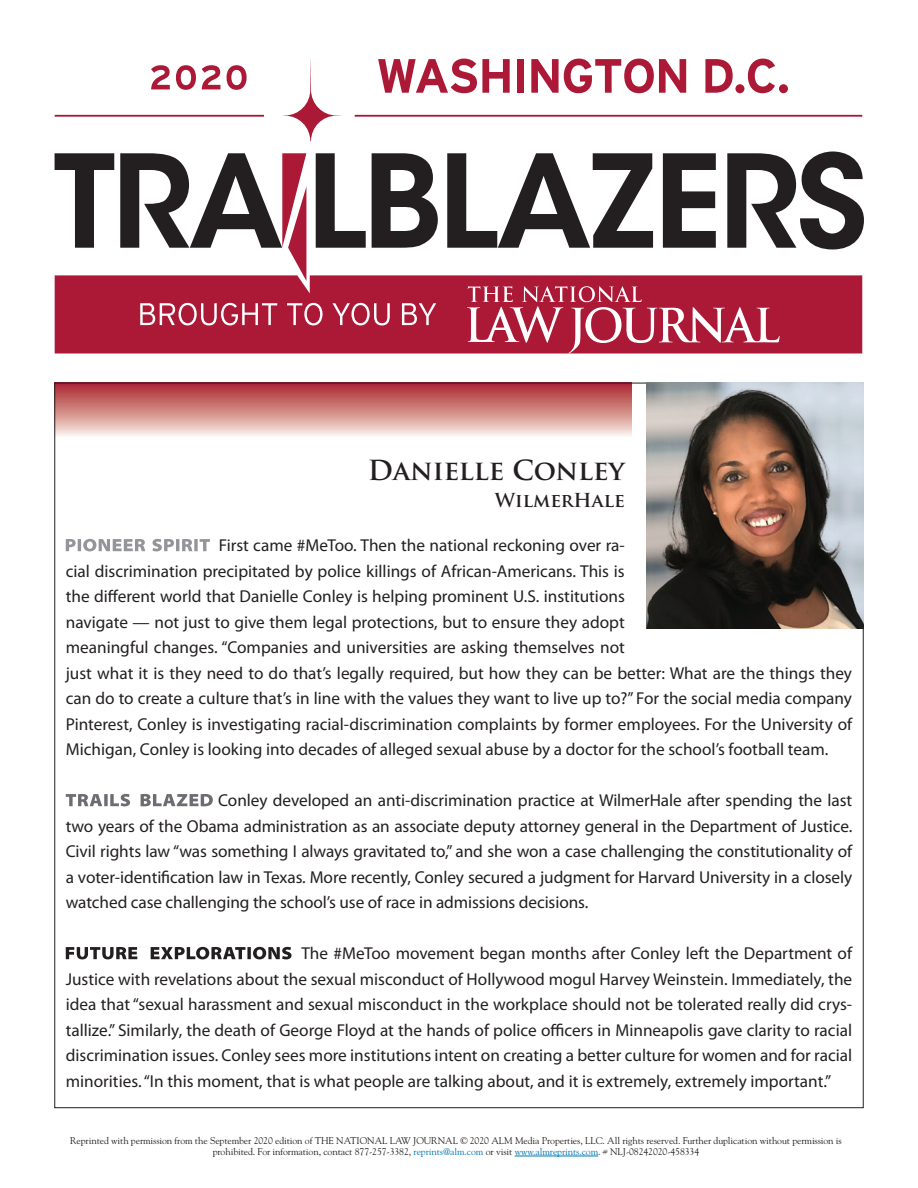
<style>
.page{position:relative;width:918px;height:1188px;background:#fff}
.page>*{position:absolute;margin:0;border:0;box-sizing:border-box;transform-origin:0 0}
.t1{font:700 27px "Trajan Pro";color:#231f20}
.t2{font:700 18.75px "Trajan Pro";color:#231f20}
.t3{font:17.25px/25.5px "Myriad Pro";color:#231f20;text-align:justify}
.t4{font:9.75px/11.2px "Goudy Std";letter-spacing:-.01em;color:#231f20;text-align:center}
.s1{color:#0077b3}
</style>
<div class="page">
<svg style="left:56px;top:385px;width:576px;height:51px;background:#d18b88"></svg>
<svg style="left:66px;top:539px;width:144px;height:12px"></svg>
<svg style="left:66px;top:794px;width:147px;height:12px"></svg>
<svg style="left:66px;top:947px;width:226px;height:12px"></svg>
<img style="left:646px;top:383px;width:217px;height:246px">
<hr style="left:515px;top:1156px;width:83px;height:1px;background:#0077b3">
<svg style="left:55px;top:153px;width:59px;height:95px"></svg>
<svg style="left:316px;top:153px;width:50px;height:95px"></svg>
<svg style="left:372px;top:153px;width:66px;height:95px"></svg>
<svg style="left:447px;top:153px;width:206px;height:95px"></svg>
<svg style="left:663px;top:153px;width:53px;height:95px"></svg>
<svg style="left:727px;top:152px;width:137px;height:97px"></svg>
<svg style="left:282px;top:58px;width:60px;height:83px"></svg>
<hr style="left:355px;top:115px;width:507px;height:2px;background:#ab1937">
<hr style="left:55px;top:115px;width:209px;height:2px;background:#ab1937">
<svg style="left:378px;top:59px;width:132px;height:34px"></svg>
<div style="left:517px;top:59px;width:7px;height:34px;background:#ab1937"></div>
<svg style="left:531px;top:59px;width:155px;height:34px"></svg>
<svg style="left:705px;top:59px;width:28px;height:34px"></svg>
<div style="left:735px;top:84px;width:9px;height:9px;background:#ab1937;border-radius:50%"></div>
<svg style="left:748px;top:59px;width:27px;height:34px"></svg>
<div style="left:779px;top:84px;width:9px;height:9px;background:#ab1937;border-radius:50%"></div>
<svg style="left:151px;top:65px;width:19px;height:24px"></svg>
<svg style="left:176px;top:65px;width:20px;height:25px"></svg>
<svg style="left:202px;top:65px;width:18px;height:24px"></svg>
<svg style="left:227px;top:65px;width:20px;height:25px"></svg>
<svg style="left:120px;top:153px;width:186px;height:122px"></svg>
<div style="left:55px;top:275px;width:807px;height:78px;background:#ab1937"></div>
<svg style="left:140px;top:303px;width:137px;height:22px"></svg>
<svg style="left:287px;top:303px;width:36px;height:22px"></svg>
<svg style="left:332px;top:303px;width:58px;height:22px"></svg>
<svg style="left:402px;top:303px;width:34px;height:22px"></svg>
<svg style="left:467px;top:286px;width:313px;height:68px;background:#bb465e"></svg>
<h1 class="t1" style="left:368px;top:453px;width:259px">Danielle Conley</h1>
<p class="t2" style="left:495px;top:489px;width:132px">WilmerHale</p>
<p class="t3" style="left:66px;top:533px;width:788px;text-align:left;text-indent:153px">First came #MeToo. Then the national reckoning over ra-<br>cial discrimination precipitated by police killings of African-Americans. This is<br>the different world that Danielle Conley is helping prominent U.S. institutions<br>navigate — not just to give them legal protections, but to ensure they adopt<br>meaningful changes. “Companies and universities are asking themselves not<br>just what it is they need to do that’s legally required, but how they can be better: What are the things they can do to create a culture that’s in line with the values they want to live up to?” For the social media company Pinterest, Conley is investigating racial-discrimination complaints by former employees. For the University of Michigan, Conley is looking into decades of alleged sexual abuse by a doctor for the school’s football team.</p>
<p class="t3" style="left:66px;top:788px;width:788px;text-indent:152px">Conley developed an anti-discrimination practice at WilmerHale after spending the last two years of the Obama administration as an associate deputy attorney general in the Department of Justice.<br>Civil rights law “was something I always gravitated to,” and she won a case challenging the constitutionality of a voter-identification law in Texas. More recently, Conley secured a judgment for Harvard University in a closely watched case challenging the school’s use of race in admissions decisions.</p>
<p class="t3" style="left:66px;top:941px;width:788px;text-indent:236px">The #MeToo movement began months after Conley left the Department of Justice with revelations about the sexual misconduct of Hollywood mogul Harvey Weinstein. Immediately, the idea that “sexual harassment and sexual misconduct in the workplace should not be tolerated really did crys&shy;tallize.” Similarly, the death of George Floyd at the hands of police officers in Minneapolis gave clarity to racial discrimination issues. Conley sees more institutions intent on creating a better culture for women and for racial minorities. “In this moment, that is what people are talking about, and it is extremely, extremely important.”</p>
<p class="t4" style="left:70px;top:1135px;width:773px">Reprinted with permission from the September 2020 edition of THE NATIONAL LAW JOURNAL © 2020 ALM Media Properties, LLC. All rights reserved. Further duplication without permission is prohibited. For information, contact 877-257-3382, <span class="s1">reprints@alm.com</span> or visit <span class="s1">www.almreprints.com</span>. # NLJ-08242020-458334</p>
</div>
